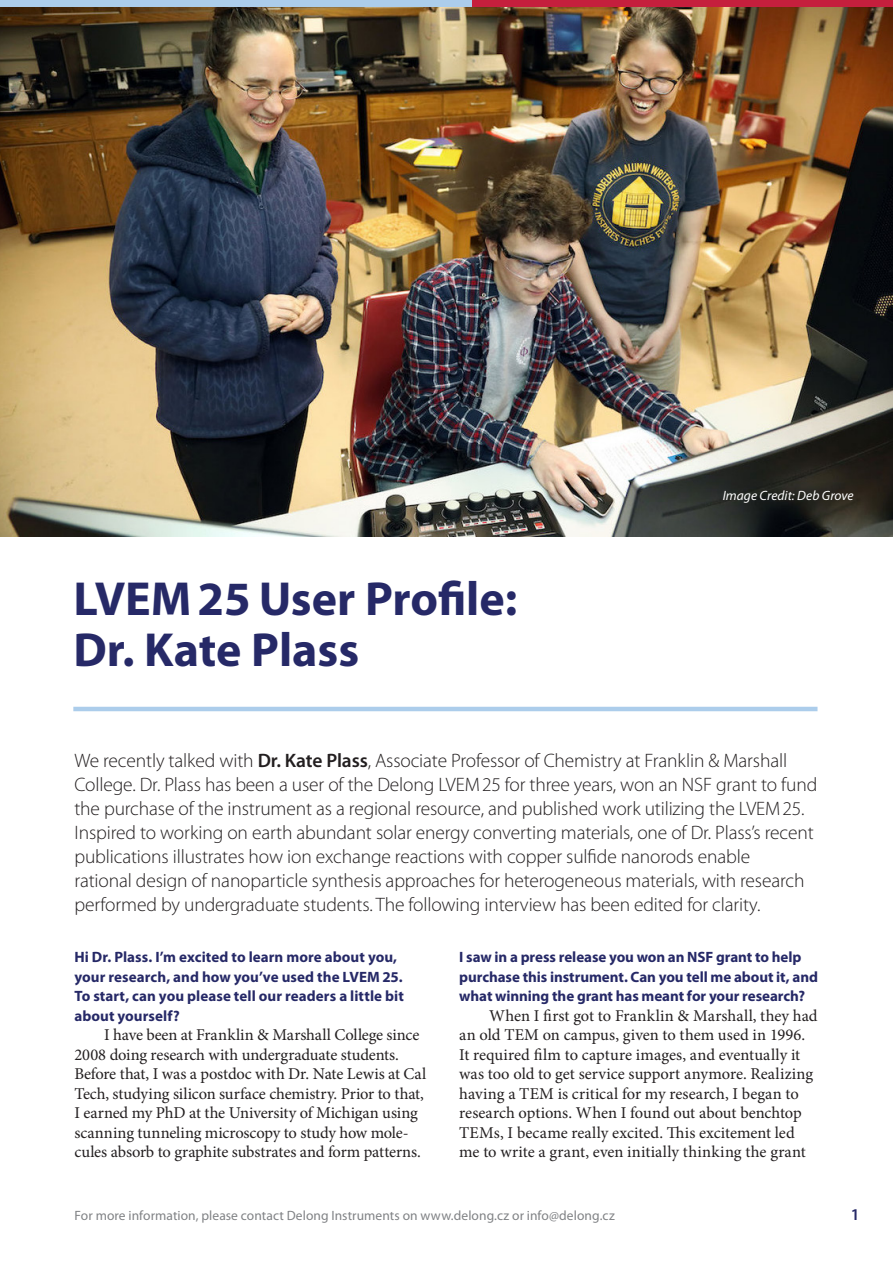
<style>
.page{position:relative;width:893px;height:1263px;background:#fff}
.page>*{position:absolute;margin:0;border:0;box-sizing:border-box;transform-origin:0 0}
.t1{font:700 48px/51px "Myriad Pro";color:#262967}
.perex{font:300 19.5px/24px "Myriad Pro";letter-spacing:-.005em;color:#231f20}
.t2{font:16.5px/19.5px "Minion Pro";letter-spacing:-.005em;color:#231f20}
.t3{font:600 16.5px "Myriad Pro";color:#262967}
.question{font:700 15px/19.5px "Myriad Pro";letter-spacing:-.005em;color:#262967}
.t4{font:13.5px "Myriad Pro";letter-spacing:.005em;color:#808285}
.t5{font:italic 13.5px "Myriad Pro";letter-spacing:.005em;color:#fff}
.s1{font-weight:600}
</style>
<div class="page">
<div style="left:472px;top:0;width:421px;height:8px;background:#c51f3d"></div>
<div style="left:1px;top:0;width:471px;height:8px;background:#accdeb"></div>
<img style="left:0;top:8px;width:893px;height:528px">
<hr style="left:73px;top:707px;width:744px;height:4px;background:#accdeb">
<h1 class="t1" style="left:73px;top:572px;width:445px">LVEM25 User Profile:<br>Dr. Kate Plass</h1>
<p class="t5" style="left:723px;top:487px;width:133px">Image Credit: Deb Grove</p>
<p class="perex" style="left:74px;top:749px;width:744px">We recently talked with <span class="s1">Dr. Kate Plass</span>, Associate Professor of Chemistry at Franklin &amp; Marshall College. Dr. Plass has been a user of the Delong LVEM25 for three years, won an NSF grant to fund the purchase of the instrument as a regional resource, and published work utilizing the LVEM25.<br>Inspired to working on earth abundant solar energy converting materials, one of Dr. Plass’s recent publications illustrates how ion exchange reactions with copper sulfide nanorods enable<br>rational design of nanoparticle synthesis approaches for heterogeneous materials, with research performed by undergraduate students. The following interview has been edited for clarity.</p>
<p class="question" style="left:74px;top:947px;width:331px">Hi Dr. Plass. I’m excited to learn more about you, your research, and how you’ve used the LVEM 25.<br>To start, can you please tell our readers a little bit about yourself?</p>
<p class="t2" style="left:74px;top:1025px;width:353px;text-indent:30px">I have been at Franklin &amp; Marshall College since 2008 doing research with undergraduate students.<br>Before that, I was a postdoc with Dr. Nate Lewis at Cal Tech, studying silicon surface chemistry. Prior to that, I earned my PhD at the University of Michigan using scanning tunneling microscopy to study how mole&shy;cules absorb to graphite substrates and form patterns.</p>
<p class="question" style="left:459px;top:947px;width:360px">I saw in a press release you won an NSF grant to help purchase this instrument. Can you tell me about it, and what winning the grant has meant for your research?</p>
<p class="t2" style="left:459px;top:1006px;width:360px;text-indent:30px">When I first got to Franklin &amp; Marshall, they had an old TEM on campus, given to them used in 1996.<br>It required film to capture images, and eventually it was too old to get service support anymore. Realizing having a TEM is critical for my research, I began to research options. When I found out about benchtop TEMs, I became really excited. This excitement led me to write a grant, even initially thinking the grant</p>
<p class="t4" style="left:74px;top:1207px;width:542px">For more information, please contact Delong Instruments on www.delong.cz or info@delong.cz</p>
<p class="t3" style="left:851px;top:1203px;width:10px">1</p>
</div>
